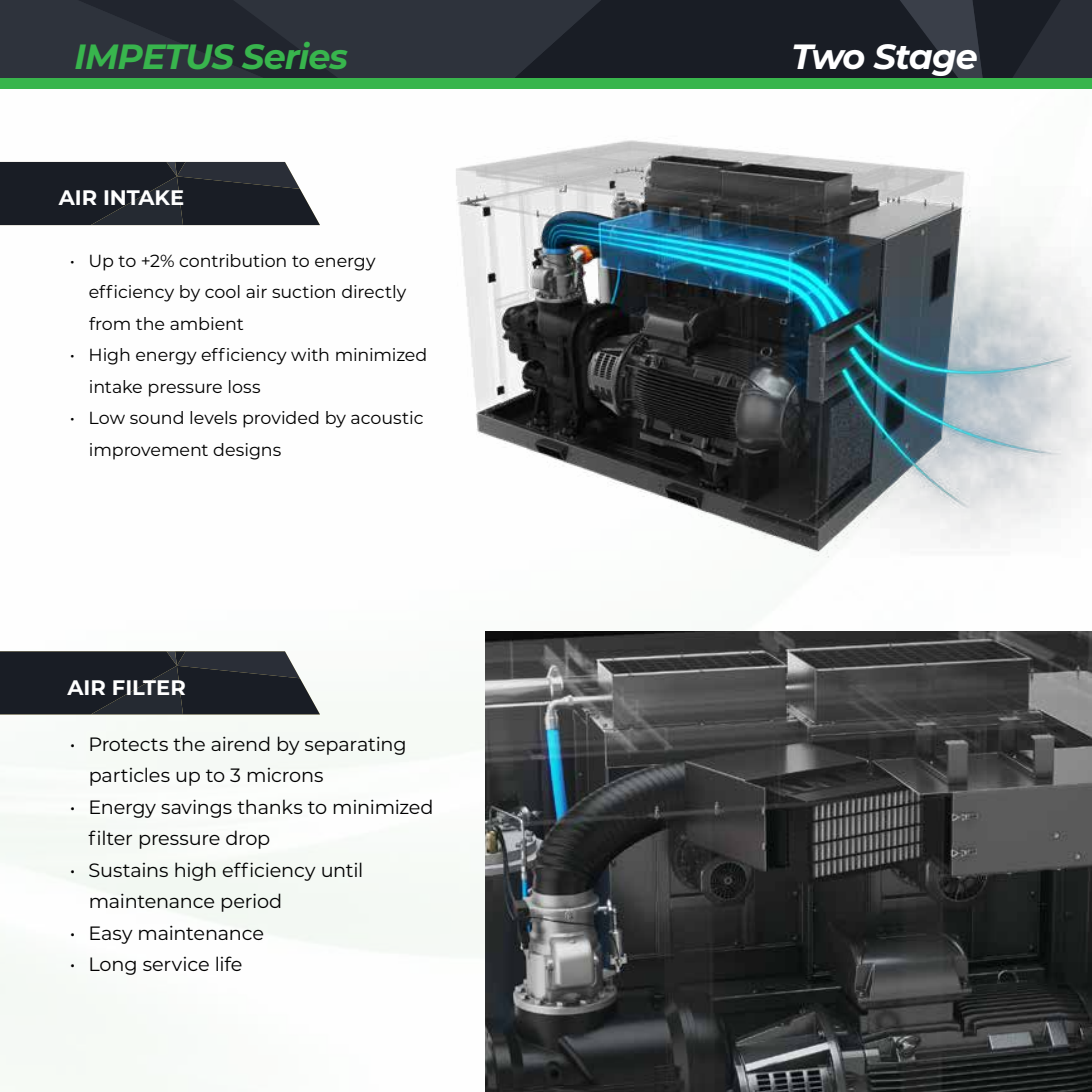
<style>
.page{position:relative;width:1092px;height:1092px;background:#fff}
.page>*{position:absolute;margin:0;border:0;box-sizing:border-box;transform-origin:0 0}
.t1{font:italic 700 35px "Montserrat";letter-spacing:-.025em;color:#38b54d}
.t2{font:italic 700 35px "Montserrat";letter-spacing:-.035em;color:#fff}
.t3{font:700 21px "Montserrat";color:#fff}
.t4{font:19.25px/31.5px "Montserrat";letter-spacing:-.01em;color:#000}
.t5{font:17.5px/31.5px "Montserrat";letter-spacing:-.005em;color:#000}
</style>
<div class="page">
<svg style="left:966px;top:0;width:125px;height:75px;background:#23272f"></svg>
<svg style="left:611px;top:0;width:355px;height:75px;background:#1c2028"></svg>
<svg style="left:0;top:0;width:611px;height:78px;background:#292e37"></svg>
<div style="left:0;top:78px;width:1091px;height:11px;background:#38b54c"></div>
<img style="left:245px;top:75px;width:846px;height:482px">
<svg style="left:0;top:162px;width:320px;height:63px;background:#282b33"></svg>
<svg style="left:0;top:651px;width:320px;height:63px;background:#282c33"></svg>
<img style="left:485px;top:631px;width:606px;height:460px">
<h1 class="t1" style="left:74px;top:31px;width:275px">IMPETUS Series</h1>
<h1 class="t2" style="left:791px;top:31px;width:188px">Two Stage</h1>
<p class="t3" style="left:59px;top:183px;width:127px">AIR INTAKE</p>
<p class="t5" style="left:89px;top:244px;width:319px;text-indent:-19px">• Up to +2% contribution to energy efficiency by cool air suction directly from the ambient</p>
<p class="t5" style="left:89px;top:338px;width:340px;text-indent:-19px">• High energy efficiency with minimized intake pressure loss</p>
<p class="t5" style="left:89px;top:401px;width:336px;text-indent:-19px">• Low sound levels provided by acoustic improvement designs</p>
<p class="t3" style="left:67px;top:672px;width:120px">AIR FILTER</p>
<p class="t4" style="left:89px;top:727px;width:319px;text-indent:-19px">• Protects the airend by separating particles up to 3 microns</p>
<p class="t4" style="left:89px;top:790px;width:346px;text-indent:-19px">• Energy savings thanks to minimized filter pressure drop</p>
<p class="t4" style="left:89px;top:853px;width:276px;text-indent:-19px">• Sustains high efficiency until maintenance period</p>
<p class="t4" style="left:70px;top:916px;width:196px">• Easy maintenance</p>
<p class="t4" style="left:70px;top:948px;width:174px">• Long service life</p>
</div>
